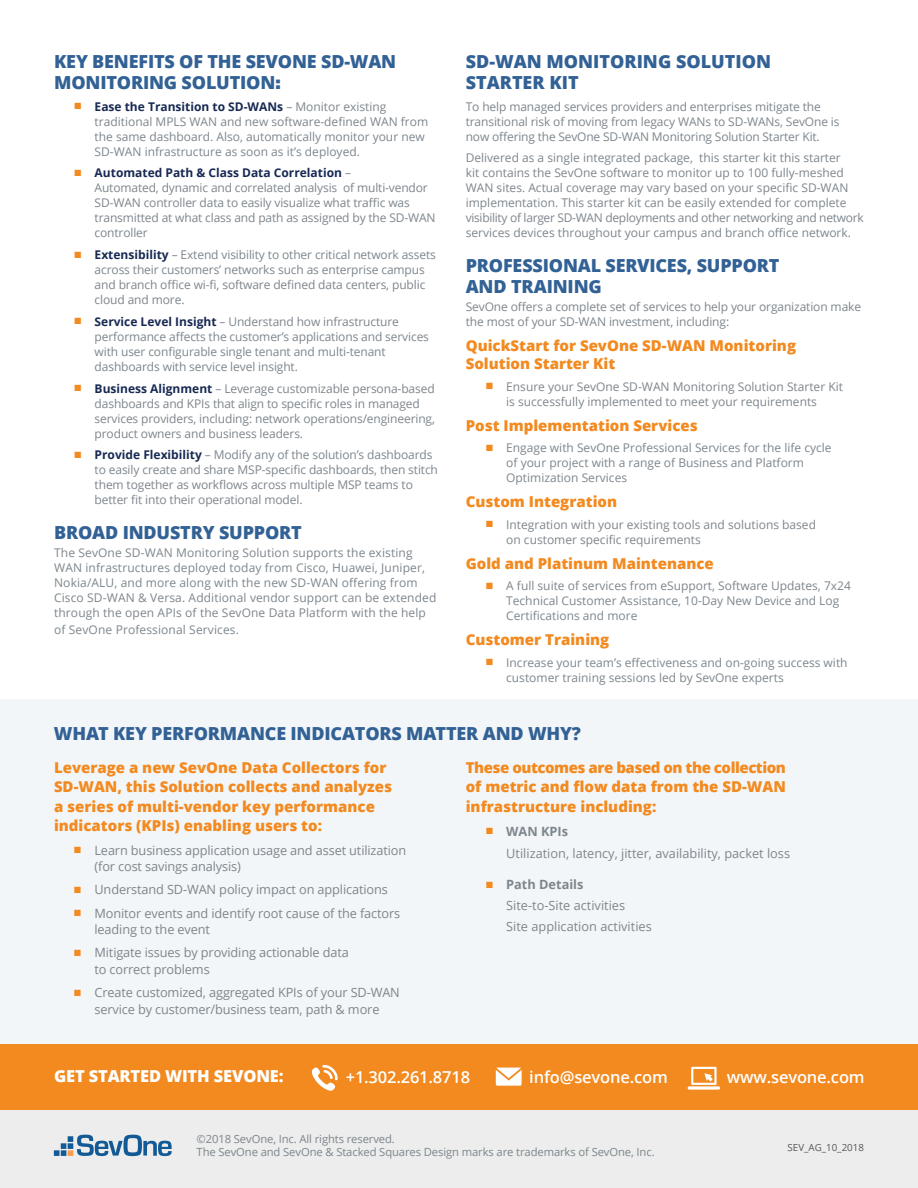
<style>
.page{position:relative;width:918px;height:1188px;background:#fff}
.page>*{position:absolute;margin:0;border:0;box-sizing:border-box;transform-origin:0 0}
.t1{font:800 18px/21px "Open Sans";letter-spacing:-.01em;color:#326195}
.t2{font:600 16.5px "Open Sans";letter-spacing:-.01em;color:#fff}
.t3{font:800 16.5px "Open Sans";letter-spacing:-.01em;color:#fff}
.t4{font:800 15px/19.5px "Open Sans";color:#f28a20}
.t5{font:12.75px/16.5px "Open Sans";letter-spacing:-.01em;color:#7d868d}
.t6{font:12px/15px "Open Sans";color:#7d868d}
.t7{font:11.25px/13.5px "Open Sans";letter-spacing:-.01em;color:#7d868d}
.t8{font:9.75px "Open Sans";color:#57585a}
.s1{font-family:"Helvetica";font-weight:900}
.s2{color:#f28a20}
.s3{font-weight:700;color:#172953}
.s4{font-weight:700}
</style>
<div class="page">
<div style="left:0;top:699px;width:918px;height:345px;background:#f3f6f8"></div>
<div style="left:0;top:1109px;width:918px;height:79px;background:#ecedec"></div>
<svg style="left:54px;top:1135px;width:118px;height:21px"></svg>
<div style="left:0;top:1044px;width:918px;height:65px;background:#f28a20"></div>
<svg style="left:311px;top:1065px;width:27px;height:26px"></svg>
<svg style="left:496px;top:1068px;width:26px;height:18px"></svg>
<svg style="left:691px;top:1067px;width:26px;height:18px"></svg>
<svg style="left:688px;top:1086px;width:32px;height:4px"></svg>
<h1 class="t1" style="left:54px;top:50px;width:344px">KEY BENEFITS OF THE SEVONE SD-WAN<br>MONITORING SOLUTION<span class="s1">:</span></h1>
<p class="t6" style="left:95px;top:98px;width:335px;text-indent:-20px"><span class="s2">■</span> <span class="s3">Ease the Transition to SD-WANs</span> – Monitor existing traditional MPLS WAN and new software-defined WAN from the same dashboard. Also, automatically monitor your new SD-WAN infrastructure as soon as it’s deployed.</p>
<p class="t6" style="left:95px;top:165px;width:343px;text-indent:-20px"><span class="s2">■</span> <span class="s3">Automated Path &amp; Class Data Correlation</span> –<br>Automated, dynamic and correlated analysis of multi-vendor SD-WAN controller data to easily visualize what traffic was transmitted at what class and path as assigned by the SD-WAN controller</p>
<p class="t6" style="left:95px;top:247px;width:343px;text-indent:-20px"><span class="s2">■</span> <span class="s3">Extensibility</span> – Extend visibility to other critical network assets across their customers’ networks such as enterprise campus and branch office wi-fi, software defined data centers, public cloud and more.</p>
<p class="t6" style="left:95px;top:314px;width:336px;text-indent:-20px"><span class="s2">■</span> <span class="s3">Service Level Insight</span> – Understand how infrastructure performance affects the customer’s applications and services with user configurable single tenant and multi-tenant dashboards with service level insight.</p>
<p class="t6" style="left:95px;top:380px;width:342px;text-indent:-20px"><span class="s2">■</span> <span class="s3">Business Alignment</span> – Leverage customizable persona-based dashboards and KPIs that align to specific roles in managed services providers, including: network operations/engineering, product owners and business leaders.</p>
<p class="t6" style="left:95px;top:447px;width:345px;text-indent:-20px"><span class="s2">■</span> <span class="s3">Provide Flexibility</span> – Modify any of the solution’s dashboards to easily create and share MSP-specific dashboards, then stitch them together as workflows across multiple MSP teams to better fit into their operational model.</p>
<h1 class="t1" style="left:54px;top:521px;width:249px">BROAD INDUSTRY SUPPORT</h1>
<p class="t6" style="left:54px;top:545px;width:384px">The SevOne SD-WAN Monitoring Solution supports the existing WAN infrastructures deployed today from Cisco, Huawei, Juniper, Nokia/ALU, and more along with the new SD-WAN offering from Cisco SD-WAN &amp; Versa. Additional vendor support can be extended through the open APIs of the SevOne Data Platform with the help</p>
<p class="t6" style="left:54px;top:622px;width:186px">of SevOne Professional Services.</p>
<h1 class="t1" style="left:466px;top:50px;width:307px">SD-WAN MONITORING SOLUTION<br>STARTER KIT</h1>
<p class="t6" style="left:466px;top:98px;width:375px">To help managed services providers and enterprises mitigate the transitional risk of moving from legacy WANs to SD-WANs, SevOne is now offering the SevOne SD-WAN Monitoring Solution Starter Kit.</p>
<p class="t6" style="left:466px;top:150px;width:399px">Delivered as a single integrated package, this starter kit this starter<br>kit contains the SevOne software to monitor up to 100 fully-meshed WAN sites. Actual coverage may vary based on your specific SD-WAN implementation. This starter kit can be easily extended for complete visibility of larger SD-WAN deployments and other networking and network services devices throughout your campus and branch office network.</p>
<h1 class="t1" style="left:466px;top:254px;width:315px">PROFESSIONAL SERVICES, SUPPORT<br>AND TRAINING</h1>
<p class="t6" style="left:466px;top:299px;width:397px">SevOne offers a complete set of services to help your organization make the most of your SD-WAN investment, including:</p>
<p class="t4" style="left:466px;top:336px;width:332px;line-height:18px">QuickStart for SevOne SD-WAN Monitoring<br>Solution Starter Kit</p>
<p class="t6" style="left:486px;top:379px;width:359px;text-align:center"><span class="s2">■</span> Ensure your SevOne SD-WAN Monitoring Solution Starter Kit is successfully implemented to meet your requirements</p>
<p class="t4" style="left:466px;top:415px;width:234px">Post Implementation Services</p>
<p class="t6" style="left:506px;top:440px;width:327px;text-indent:-20px"><span class="s2">■</span> Engage with SevOne Professional Services for the life cycle of your project with a range of Business and Platform<br>Optimization Services</p>
<p class="t4" style="left:466px;top:491px;width:153px">Custom Integration</p>
<p class="t6" style="left:506px;top:517px;width:311px;text-indent:-20px"><span class="s2">■</span> Integration with your existing tools and solutions based on customer specific requirements</p>
<p class="t4" style="left:466px;top:553px;width:250px">Gold and Platinum Maintenance</p>
<p class="t6" style="left:506px;top:578px;width:346px;text-indent:-20px"><span class="s2">■</span> A full suite of services from eSupport, Software Updates, 7x24<br>Technical Customer Assistance, 10-Day New Device and Log<br>Certifications and more</p>
<p class="t4" style="left:466px;top:629px;width:145px">Customer Training</p>
<p class="t6" style="left:506px;top:655px;width:343px;text-indent:-20px"><span class="s2">■</span> Increase your team’s effectiveness and on-going success with customer training sessions led by SevOne experts</p>
<h1 class="t1" style="left:54px;top:722px;width:529px">WHAT KEY PERFORMANCE INDICATORS MATTER AND WHY?</h1>
<p class="t4" style="left:54px;top:757px;width:340px">Leverage a new SevOne Data Collectors for SD-WAN, this Solution collects and analyzes a series of multi-vendor key performance indicators (KPIs) enabling users to:</p>
<p class="t5" style="left:95px;top:841px;width:313px;text-indent:-20px"><span class="s2">■</span> Learn business application usage and asset utilization (for cost savings analysis)</p>
<p class="t5" style="left:74px;top:881px;width:315px"><span class="s2">■</span> Understand SD-WAN policy impact on applications</p>
<p class="t5" style="left:95px;top:904px;width:307px;text-indent:-20px"><span class="s2">■</span> Monitor events and identify root cause of the factors leading to the event</p>
<p class="t5" style="left:95px;top:944px;width:256px;text-indent:-20px"><span class="s2">■</span> Mitigate issues by providing actionable data to correct problems</p>
<p class="t5" style="left:74px;top:984px;width:327px;text-align:center"><span class="s2">■</span> Create customized, aggregated KPIs of your SD-WAN service by customer/business team, path &amp; more</p>
<p class="t4" style="left:466px;top:757px;width:322px;text-align:justify">These outcomes are based on the collection of metric and flow data from the SD-WAN infrastructure including:</p>
<p class="t5" style="left:506px;top:820px;width:285px;line-height:22.5px;text-indent:-20px"><span class="s2">■</span> <span class="s4">WAN KPIs<br></span>Utilization, latency, jitter, availability, packet loss</p>
<p class="t5" style="left:506px;top:874px;width:147px;line-height:21px;text-indent:-20px"><span class="s2">■</span> <span class="s4">Path Details<br></span>Site-to-Site activities<br>Site application activities</p>
<h2 class="t3" style="left:54px;top:1064px;width:231px">GET STARTED WITH SEVONE:</h2>
<h2 class="t2" style="left:346px;top:1066px;width:126px">+1.302.261.8718</h2>
<h2 class="t2" style="left:529px;top:1066px;width:140px">info@sevone.com</h2>
<h2 class="t2" style="left:727px;top:1066px;width:139px">www.sevone.com</h2>
<p class="t7" style="left:197px;top:1131px;width:460px">©2018 SevOne, Inc. All rights reserved.<br>The SevOne and SevOne &amp; Stacked Squares Design marks are trademarks of SevOne, Inc.</p>
<p class="t8" style="left:788px;top:1141px;width:78px">SEV_AG_10_2018</p>
</div>
